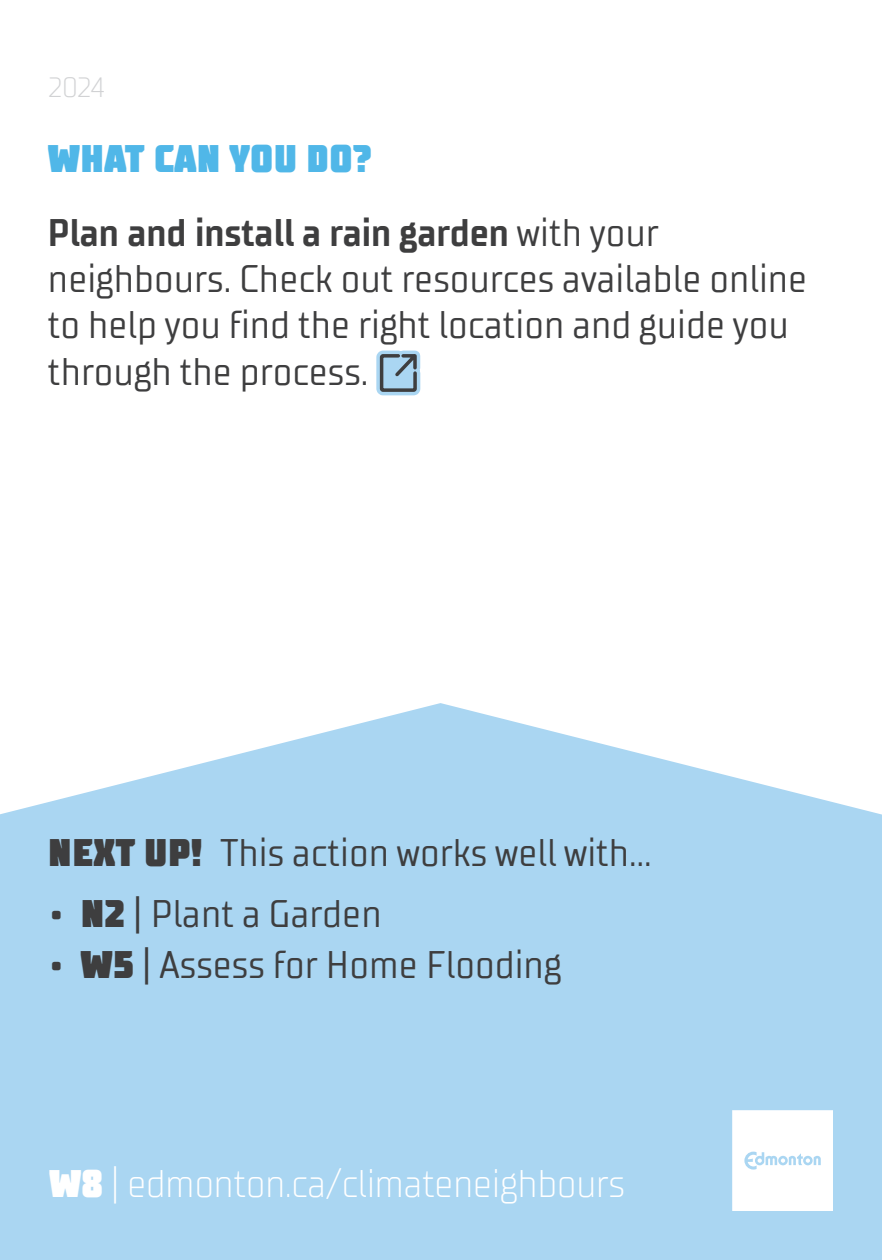
<style>
.page{position:relative;width:882px;height:1260px;background:#fff}
.page>*{position:absolute;margin:0;border:0;box-sizing:border-box;transform-origin:0 0}
.Text{font:38.5px/46.2px "TT Supermolot Condensed";color:#3e3e3f}
.Title_3_Light{font:300 38.5px "TT Supermolot Condensed";color:#fff}
.Title_2{font:900 38.5px "TT Supermolot Condensed";color:#50b7e8}
.t1{font:300 28px "TT Supermolot Condensed";color:#d1d2d4}
.s1{font-weight:700}
.s2{font-weight:900}
</style>
<div class="page">
<svg style="left:0;top:703px;width:882px;height:445px;background:#b4dbf3"></svg>
<div style="left:0;top:1148px;width:882px;height:112px;background:#aad6f2"></div>
<svg style="left:732px;top:1110px;width:101px;height:101px"></svg>
<svg style="left:376px;top:350px;width:45px;height:46px;background:#93b1c4"></svg>
<p class="t1" style="left:49px;top:71px;width:57px">2024</p>
<p class="Title_2" style="left:48px;top:135px;width:325px">WHAT CAN YOU DO?</p>
<p class="Text" style="left:48px;top:210px;width:761px"><span class="s1">Plan and install a rain garden</span> with your neighbours. Check out resources available online to help you find the right location and guide you through the process.</p>
<p class="Text" style="left:48px;top:829px;width:605px"><span class="s2">NEXT UP!</span> This action works well with…</p>
<p class="Text" style="left:49px;top:891px;width:334px"><span class="s2">• N2</span> | Plant a Garden</p>
<p class="Text" style="left:49px;top:942px;width:514px"><span class="s2">• W5</span> | Assess for Home Flooding</p>
<p class="Title_3_Light" style="left:49px;top:1162px;width:578px"><span class="s2">W8</span> | edmonton.ca/climateneighbours</p>
</div>
